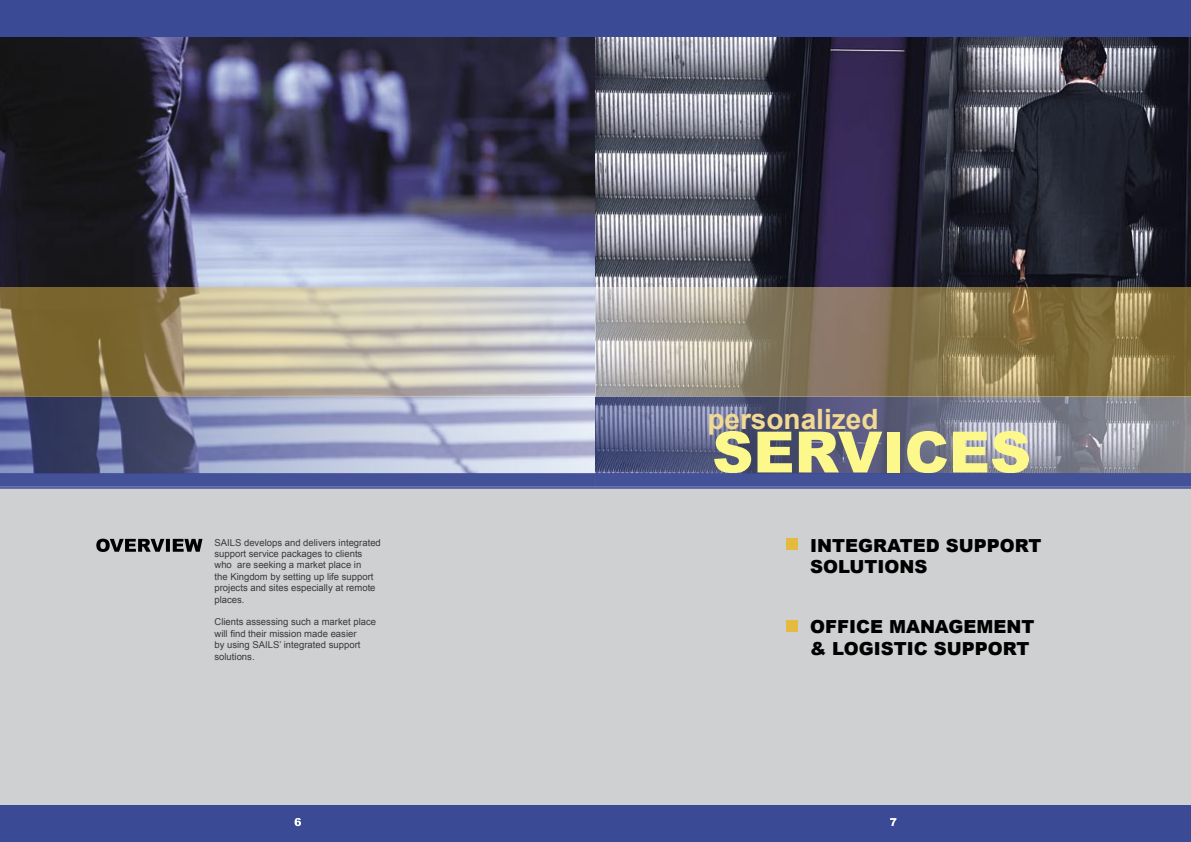
<style>
.page{position:relative;width:1191px;height:842px;background:#fff}
.page>*{position:absolute;margin:0;border:0;box-sizing:border-box;transform-origin:0 0}
.t1{font:900 57px "Arial";color:#fcf88c}
.t2{font:700 28px "Arial";color:#f2da93}
.t3{font:900 18px "Arial";color:#000}
.MAIN_Paragraph{font:9.5px/11.4px "Arial";color:#393939}
</style>
<div class="page">
<div style="left:0;top:0;width:595px;height:842px;background:#cfd0d1"></div>
<img style="left:0;top:36px;width:1191px;height:251px">
<div style="left:0;top:806px;width:595px;height:36px;background:#3b4a95"></div>
<div style="left:0;top:0;width:595px;height:36px;background:#3b4a95"></div>
<svg style="left:0;top:397px;width:595px;height:76px;background:#8f97b8"></svg>
<svg style="left:96px;top:539px;width:106px;height:13px"></svg>
<svg style="left:294px;top:818px;width:7px;height:8px"></svg>
<div style="left:595px;top:473px;width:596px;height:369px;background:#cfd0d1"></div>
<div style="left:595px;top:806px;width:596px;height:36px;background:#3b4a95"></div>
<svg style="left:595px;top:397px;width:596px;height:76px;background:#6e728d"></svg>
<svg style="left:890px;top:818px;width:6px;height:8px"></svg>
<svg style="left:0;top:287px;width:595px;height:110px;background:#b5ab91"></svg>
<svg style="left:595px;top:287px;width:596px;height:110px;background:#958667"></svg>
<div style="left:786px;top:539px;width:12px;height:11px;background:#e5ba40"></div>
<div style="left:786px;top:620px;width:12px;height:12px;background:#e5ba40"></div>
<hr style="left:595px;top:473px;width:596px;height:1px;background:#3b4a95">
<hr style="left:595px;top:475px;width:596px;height:1px;background:#3b4a95">
<hr style="left:595px;top:477px;width:596px;height:1px;background:#3b4a95">
<hr style="left:595px;top:479px;width:596px;height:1px;background:#3b4a95">
<hr style="left:595px;top:481px;width:596px;height:1px;background:#3b4a95">
<hr style="left:595px;top:483px;width:596px;height:1px;background:#3b4a95">
<hr style="left:595px;top:485px;width:596px;height:1px;background:#3b4a95">
<hr style="left:595px;top:487px;width:596px;height:1px;background:#3b4a95">
<hr style="left:595px;top:474px;width:596px;height:1px;background:#3b4a95">
<hr style="left:595px;top:476px;width:596px;height:1px;background:#3b4a95">
<hr style="left:595px;top:478px;width:596px;height:1px;background:#3b4a95">
<hr style="left:595px;top:480px;width:596px;height:1px;background:#3b4a95">
<hr style="left:595px;top:482px;width:596px;height:1px;background:#3b4a95">
<hr style="left:595px;top:484px;width:596px;height:1px;background:#3b4a95">
<hr style="left:0;top:473px;width:595px;height:1px;background:#3b4a95">
<hr style="left:0;top:475px;width:595px;height:1px;background:#3b4a95">
<hr style="left:0;top:477px;width:595px;height:1px;background:#3b4a95">
<hr style="left:0;top:479px;width:595px;height:1px;background:#3b4a95">
<hr style="left:0;top:481px;width:595px;height:1px;background:#3b4a95">
<hr style="left:0;top:483px;width:595px;height:1px;background:#3b4a95">
<hr style="left:0;top:485px;width:595px;height:1px;background:#3b4a95">
<hr style="left:0;top:487px;width:595px;height:1px;background:#3b4a95">
<hr style="left:0;top:474px;width:595px;height:1px;background:#3b4a95">
<hr style="left:0;top:476px;width:595px;height:1px;background:#3b4a95">
<hr style="left:0;top:478px;width:595px;height:1px;background:#3b4a95">
<hr style="left:0;top:480px;width:595px;height:1px;background:#3b4a95">
<hr style="left:0;top:482px;width:595px;height:1px;background:#3b4a95">
<hr style="left:0;top:484px;width:595px;height:1px;background:#3b4a95">
<div style="left:595px;top:0;width:596px;height:36px;background:#3b4a95"></div>
<p class="MAIN_Paragraph" style="left:214px;top:536px;width:168px">SAILS develops and delivers integrated support service packages to clients who are seeking a market place in<br>the Kingdom by setting up life support projects and sites especially at remote places.</p>
<p class="MAIN_Paragraph" style="left:214px;top:616px;width:163px">Clients assessing such a market place will find their mission made easier<br>by using SAILS’ integrated support solutions.</p>
<p class="t2" style="left:707px;top:403px;width:173px">personalized</p>
<p class="t1" style="left:712px;top:420px;width:320px">SERVICES</p>
<p class="t3" style="left:810px;top:535px;width:233px">INTEGRATED SUPPORT</p>
<p class="t3" style="left:810px;top:557px;width:119px">SOLUTIONS</p>
<p class="t3" style="left:810px;top:617px;width:226px">OFFICE MANAGEMENT</p>
<p class="t3" style="left:810px;top:638px;width:221px">&amp; LOGISTIC SUPPORT</p>
</div>
